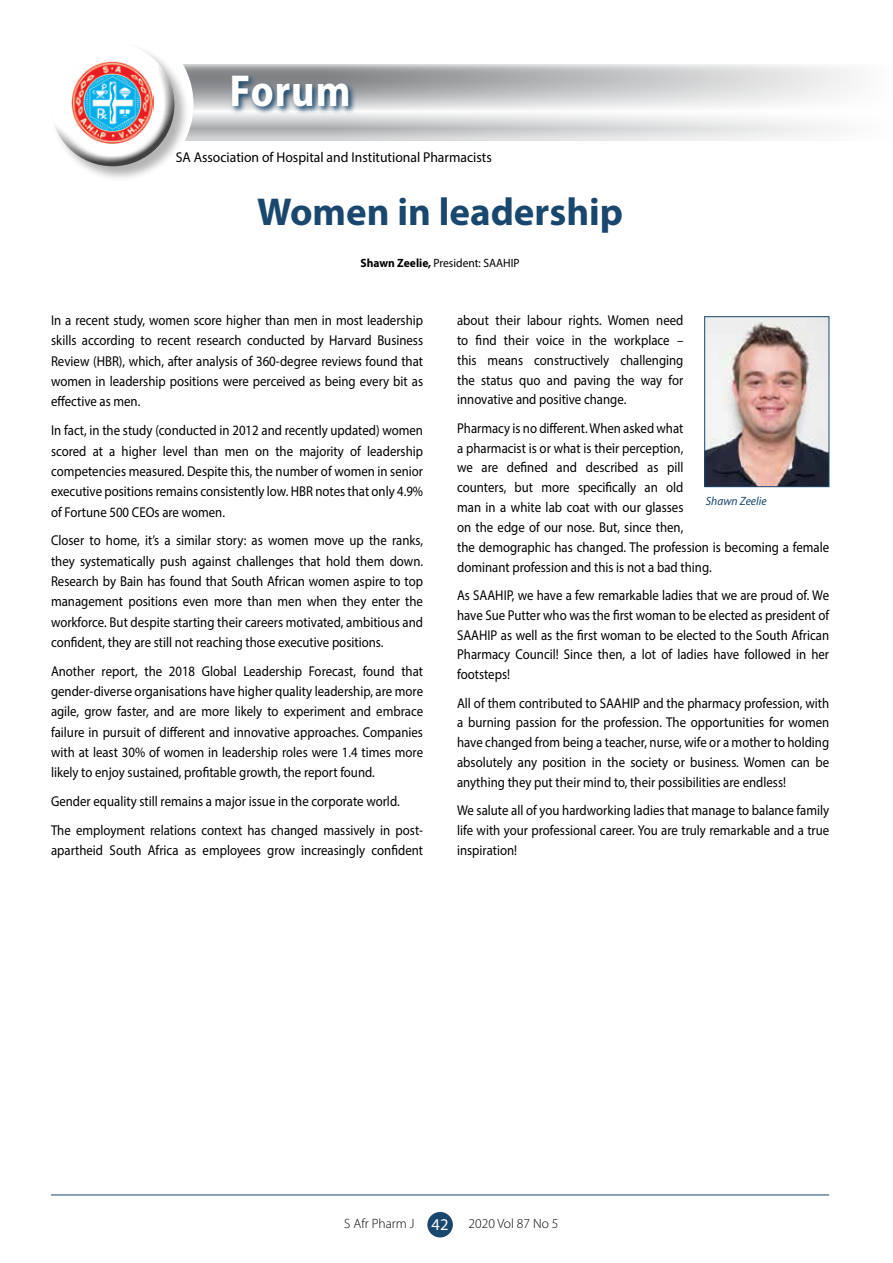
<style>
.page{position:relative;width:893px;height:1263px;background:#fff}
.page>*{position:absolute;margin:0;border:0;box-sizing:border-box;transform-origin:0 0}
.t1{font:700 semi-condensed 45px "Myriad Pro";letter-spacing:.025em;color:#fff;scale:.96 1}
.t2{font:700 39px "Myriad Pro";color:#19476e}
.t3{font:14.25px/19.8px "Myriad Pro";color:#000;text-align:justify;scale:.9 1}
.t4{font:14.25px "Myriad Pro";color:#000;scale:.96 1}
.t5{font:300 13.5px "Myriad Pro";color:#000}
.t6{font:12px "Myriad Pro";color:#000;scale:.96 1}
.t7{font:italic 12px "Myriad Pro";color:#19476e;scale:.96 1}
.s1{font-weight:700}
.s2{font-weight:400;font-size:16.5px;color:#fff}
</style>
<div class="page">
<hr style="left:51px;top:1194px;width:778px;height:1px;background:#19476e">
<svg style="left:190px;top:64px;width:662px;height:77px"></svg>
<div style="left:32px;top:23px;width:161px;height:162px;background:#fff;border-radius:50%"></div>
<div style="left:50px;top:42px;width:140px;height:140px;background:#000;opacity:.3"></div>
<div style="left:48px;top:40px;width:125px;height:100px;background:#fff"></div>
<div style="left:50px;top:62px;width:126px;height:106px;background:#000;opacity:.75"></div>
<svg style="left:230px;top:73px;width:127px;height:42px;background:#82909d"></svg>
<div style="left:427px;top:1212px;width:26px;height:25px;background:#19476e;border-radius:50%"></div>
<img style="left:706px;top:318px;width:121px;height:167px">
<div style="left:704px;top:316px;width:125px;height:171px;border:1px solid #19476e"></div>
<h1 class="t1" style="left:230px;top:62px;width:127px">Forum</h1>
<p class="t4" style="left:176px;top:149px;width:331px">SA Association of Hospital and Institutional Pharmacists</p>
<h2 class="t2" style="left:257px;top:186px;width:368px">Women in leadership</h2>
<p class="t6" style="left:361px;top:256px;width:167px"><span class="s1">Shawn Zeelie,</span> President: SAAHIP</p>
<p class="t3" style="left:51px;top:310px;width:415px;line-height:20.2px">In a recent study, women score higher than men in most leadership skills according to recent research conducted by Harvard Business Review (HBR), which, after analysis of 360-degree reviews found that women in leadership positions were perceived as being every bit as effective as men.</p>
<p class="t3" style="left:51px;top:420px;width:415px;line-height:20.2px">In fact, in the study (conducted in 2012 and recently updated) women scored at a higher level than men on the majority of leadership competencies measured. Despite this, the number of women in senior executive positions remains consistently low. HBR notes that only 4.9% of Fortune 500 CEOs are women.</p>
<p class="t3" style="left:51px;top:530px;width:415px;line-height:20.2px">Closer to home, it’s a similar story: as women move up the ranks, they systematically push against challenges that hold them down.<br>Research by Bain has found that South African women aspire to top management positions even more than men when they enter the workforce. But despite starting their careers motivated, ambitious and confident, they are still not reaching those executive positions.</p>
<p class="t3" style="left:51px;top:661px;width:415px;line-height:20.2px">Another report, the 2018 Global Leadership Forecast, found that gender-diverse organisations have higher quality leadership, are more agile, grow faster, and are more likely to experiment and embrace failure in pursuit of different and innovative approaches. Companies with at least 30% of women in leadership roles were 1.4 times more likely to enjoy sustained, profitable growth, the report found.</p>
<p class="t3" style="left:51px;top:787px;width:415px;line-height:28.8px">Gender equality still remains a major issue in the corporate world.<br>The employment relations context has changed massively in post-</p>
<p class="t3" style="left:51px;top:840px;width:415px">apartheid South Africa as employees grow increasingly confident</p>
<p class="t3" style="left:457px;top:310px;width:253px">about their labour rights. Women need to find their voice in the workplace – this means constructively challenging the status quo and paving the way for innovative and positive change.</p>
<p class="t3" style="left:457px;top:418px;width:415px;text-align:left">Pharmacy is no different. When asked what<br>a pharmacist is or what is their perception,<br>we are defined and described as pill<br>counters, but more specifically an old<br>man in a white lab coat with our glasses<br>on the edge of our nose. But, since then,<br>the demographic has changed. The profession is becoming a female dominant profession and this is not a bad thing.</p>
<p class="t3" style="left:457px;top:585px;width:415px">As SAAHIP, we have a few remarkable ladies that we are proud of. We have Sue Putter who was the first woman to be elected as president of SAAHIP as well as the first woman to be elected to the South African Pharmacy Council! Since then, a lot of ladies have followed in her footsteps!</p>
<p class="t3" style="left:457px;top:693px;width:415px">All of them contributed to SAAHIP and the pharmacy profession, with a burning passion for the profession. The opportunities for women have changed from being a teacher, nurse, wife or a mother to holding absolutely any position in the society or business. Women can be anything they put their mind to, their possibilities are endless!</p>
<p class="t3" style="left:457px;top:800px;width:415px">We salute all of you hardworking ladies that manage to balance family life with your professional career. You are truly remarkable and a true inspiration!</p>
<p class="t7" style="left:706px;top:493px;width:65px">Shawn Zeelie</p>
<p class="t5" style="left:344px;top:1215px;width:106px">S Afr Pharm J <span class="s2">42</span></p>
<p class="t5" style="left:469px;top:1215px;width:91px">2020 Vol 87 No 5</p>
</div>
